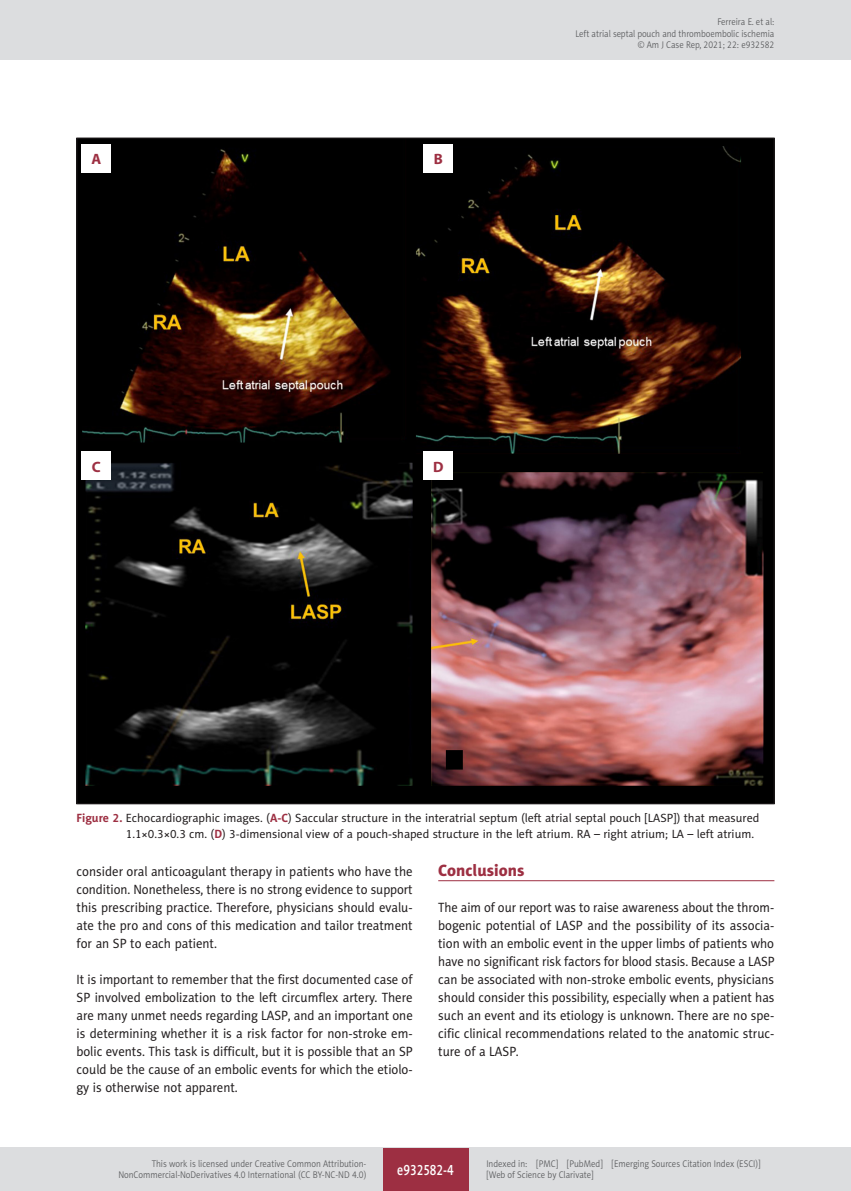
<style>
.page{position:relative;width:851px;height:1191px;background:#fff}
.page>*{position:absolute;margin:0;border:0;box-sizing:border-box;transform-origin:0 0}
.AJCR_Headline_1{font:16.5px "Naomi Sans EFN Heavy";color:#9d2f42}
.t1{font:15px "Naomi Sans EFN Medium";color:#fff;scale:.8 1}
.t2{font:700 15px "Myriad Pro";color:#9d2f42}
.AJCR_Body{font:13.5px/18px "Naomi Sans EFN";color:#231f20;text-align:justify;scale:.95 1}
.AJCR_Body-2{font:13.5px/18px "Naomi Sans EFN";color:#231f20;text-align:justify;scale:.94 1}
.AJCR_Rycina_tytul{font:12px/15.8px "Naomi Sans EFN";color:#231f20}
.t3{font:9.75px/11.2px "Naomi Sans EFN Light";color:#57585a;text-align:right;scale:.9 1}
.s1{font-weight:700;color:#9d2f42}
</style>
<div class="page">
<hr style="left:438px;top:880px;width:336px;height:1px;background:#9d2f42">
<img style="left:79px;top:140px;width:693px;height:662px">
<div style="left:82px;top:144px;width:29px;height:28px;background:#fff"></div>
<div style="left:82px;top:452px;width:29px;height:28px;background:#fff"></div>
<div style="left:423px;top:144px;width:30px;height:28px;background:#fff"></div>
<div style="left:423px;top:452px;width:30px;height:28px;background:#fff"></div>
<div style="left:0;top:0;width:850px;height:60px;background:#dcdddf"></div>
<hr style="left:850px;top:0;width:1px;height:60px;background:#dcdddf">
<div style="left:0;top:1148px;width:850px;height:43px;background:#dcdddf"></div>
<div style="left:383px;top:1147px;width:85px;height:43px;background:#9d2f42"></div>
<p class="t2" style="left:91px;top:149px;width:11px">A</p>
<p class="t2" style="left:92px;top:457px;width:10px">C</p>
<p class="t2" style="left:433px;top:149px;width:11px">B</p>
<p class="t2" style="left:433px;top:457px;width:12px">D</p>
<p class="t3" style="left:575px;top:16px;width:222px">Ferreira E. et al:<br>Left atrial septal pouch and thromboembolic ischemia © Am J Case Rep, 2021; 22: e932582</p>
<p class="AJCR_Rycina_tytul" style="left:126px;top:810px;width:635px;text-indent:-49px"><span class="s1">Figure 2.</span> Echocardiographic images. (<span class="s1">A-C</span>) Saccular structure in the interatrial septum (left atrial septal pouch [LASP]) that measured<br>1.1×0.3×0.3 cm. (<span class="s1">D</span>) 3-dimensional view of a pouch-shaped structure in the left atrium. RA – right atrium; LA – left atrium.</p>
<p class="AJCR_Body" style="left:77px;top:862px;width:355px">consider oral anticoagulant therapy in patients who have the condition. Nonetheless, there is no strong evidence to support this prescribing practice. Therefore, physicians should evalu&shy;ate the pro and cons of this medication and tailor treatment for an SP to each patient.</p>
<p class="AJCR_Body" style="left:77px;top:970px;width:355px">It is important to remember that the first documented case of SP involved embolization to the left circumflex artery. There are many unmet needs regarding LASP, and an important one is determining whether it is a risk factor for non-stroke em&shy;bolic events. This task is difficult, but it is possible that an SP could be the cause of an embolic events for which the etiolo&shy;gy is otherwise not apparent.</p>
<p class="AJCR_Headline_1" style="left:438px;top:860px;width:88px">Conclusions</p>
<p class="AJCR_Body-2" style="left:438px;top:898px;width:359px">The aim of our report was to raise awareness about the throm&shy;bogenic potential of LASP and the possibility of its associa&shy;tion with an embolic event in the upper limbs of patients who have no significant risk factors for blood stasis. Because a LASP can be associated with non-stroke embolic events, physicians should consider this possibility, especially when a patient has such an event and its etiology is unknown. There are no spe&shy;cific clinical recommendations related to the anatomic struc&shy;ture of a LASP.</p>
<p class="t3" style="left:118px;top:1158px;width:277px">This work is licensed under Creative Common Attribution-<br>NonCommercial-NoDerivatives 4.0 International (CC BY-NC-ND 4.0)</p>
<p class="t1" style="left:397px;top:1160px;width:72px">e932582-4</p>
<p class="t3" style="left:486px;top:1158px;width:306px;text-align:left">Indexed in: [PMC] [PubMed] [Emerging Sources Citation Index (ESCI)] [Web of Science by Clarivate]</p>
</div>
